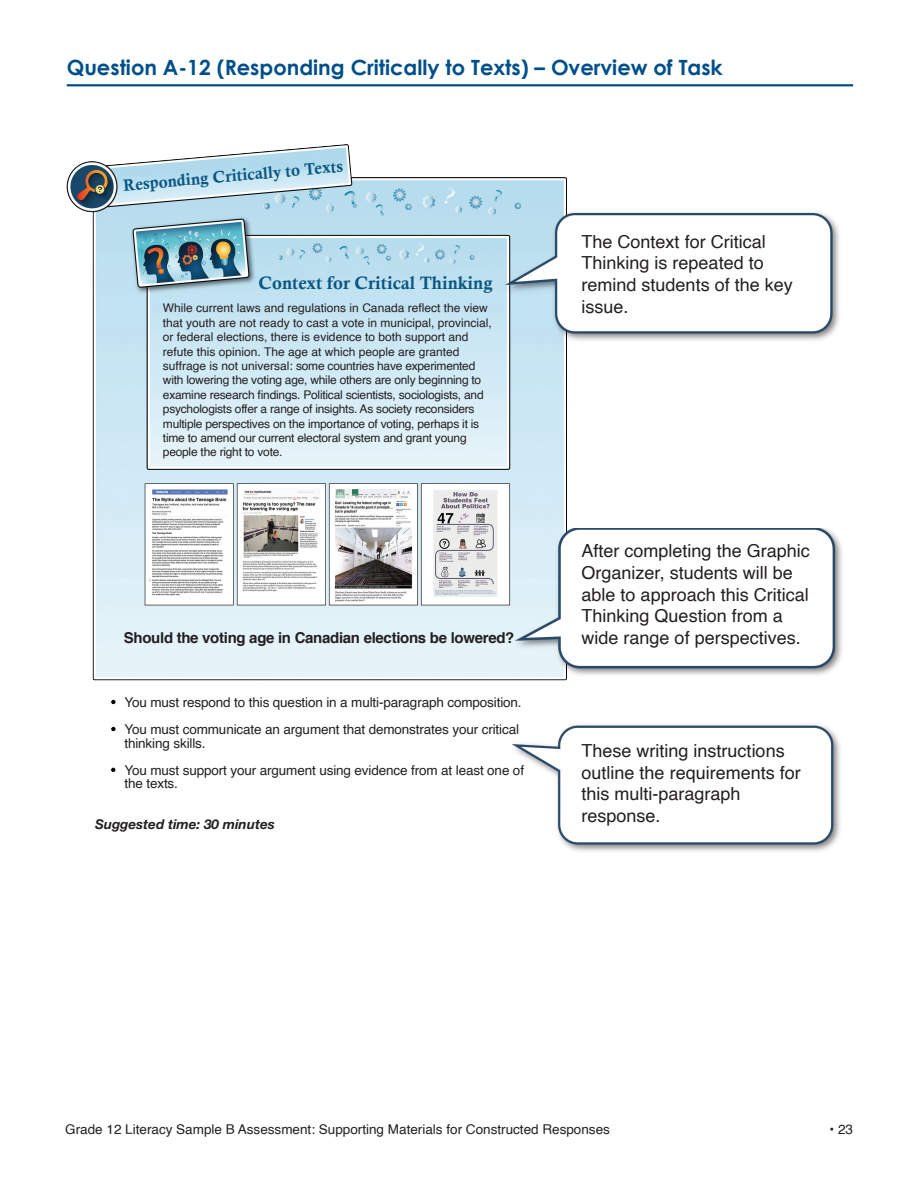
<style>
.page{position:relative;width:918px;height:1188px;background:#fff}
.page>*{position:absolute;margin:0;border:0;box-sizing:border-box;transform-origin:0 0}
.t1{font:700 21px "Century Gothic";color:#004f8a}
.helvetica-12pt-body{font:18px/21.6px "Helvetica";color:#231f20}
.t2{font:18px "Calis MT Bol";color:#095783}
.t3{font:16.5px "Calis MT Bol";color:#095783}
.helvetica-12pt-body-2{font:700 15px "Helvetica";letter-spacing:-.02em;color:#231f20}
.t4{font:13.5px/13.5px "Helvetica";letter-spacing:-.01em;color:#231f20}
.Arial-body_text{font:italic 700 13.5px "Helvetica Neue";color:#231f20}
.helvetica-12pt-body-3{font:12px/14.4px "Helvetica";letter-spacing:-.02em;color:#231f20}
</style>
<div class="page">
<hr style="left:67px;top:84px;width:786px;height:2px;background:#064e8b">
<img style="left:66px;top:145px;width:501px;height:535px">
<img style="left:498px;top:206px;width:341px;height:139px">
<img style="left:509px;top:528px;width:333px;height:152px">
<img style="left:512px;top:724px;width:328px;height:128px">
<svg style="left:111px;top:700px;width:5px;height:4px"></svg>
<svg style="left:111px;top:727px;width:5px;height:4px"></svg>
<svg style="left:111px;top:768px;width:4px;height:4px"></svg>
<p class="t1" style="left:67px;top:51px;width:658px">Question A-12 (Responding Critically to Texts) – Overview of Task</p>
<p class="t3" style="left:123px;top:176px;width:222px;rotate:-5deg">Responding Critically to Texts</p>
<p class="t2" style="left:259px;top:273px;width:235px">Context for Critical Thinking</p>
<p class="helvetica-12pt-body-3" style="left:163px;top:301px;width:330px">While current laws and regulations in Canada reflect the view that youth are not ready to cast a vote in municipal, provincial, or federal elections, there is evidence to both support and refute this opinion. The age at which people are granted suffrage is not universal: some countries have experimented with lowering the voting age, while others are only beginning to examine research findings. Political scientists, sociologists, and psychologists offer a range of insights. As society reconsiders multiple perspectives on the importance of voting, perhaps it is time to amend our current electoral system and grant young people the right to vote.</p>
<p class="helvetica-12pt-body-2" style="left:124px;top:628px;width:392px">Should the voting age in Canadian elections be lowered?</p>
<p class="t4" style="left:111px;top:696px;width:412px">• You must respond to this question in a multi-paragraph composition.</p>
<p class="t4" style="left:124px;top:723px;width:396px;text-indent:-14px">• You must communicate an argument that demonstrates your critical thinking skills.</p>
<p class="t4" style="left:124px;top:763px;width:401px;text-indent:-14px">• You must support your argument using evidence from at least one of the texts.</p>
<p class="Arial-body_text" style="left:95px;top:816px;width:181px">Suggested time: 30 minutes</p>
<p class="helvetica-12pt-body" style="left:582px;top:231px;width:213px">The Context for Critical<br>Thinking is repeated to remind students of the key issue.</p>
<p class="helvetica-12pt-body" style="left:582px;top:541px;width:230px">After completing the Graphic<br>Organizer, students will be able to approach this Critical<br>Thinking Question from a wide range of perspectives.</p>
<p class="helvetica-12pt-body" style="left:582px;top:740px;width:221px">These writing instructions outline the requirements for this multi-paragraph response.</p>
<p class="t4" style="left:65px;top:1123px;width:546px">Grade 12 Literacy Sample B Assessment: Supporting Materials for Constructed Responses</p>
<p class="t4" style="left:830px;top:1123px;width:25px">• 23</p>
</div>
